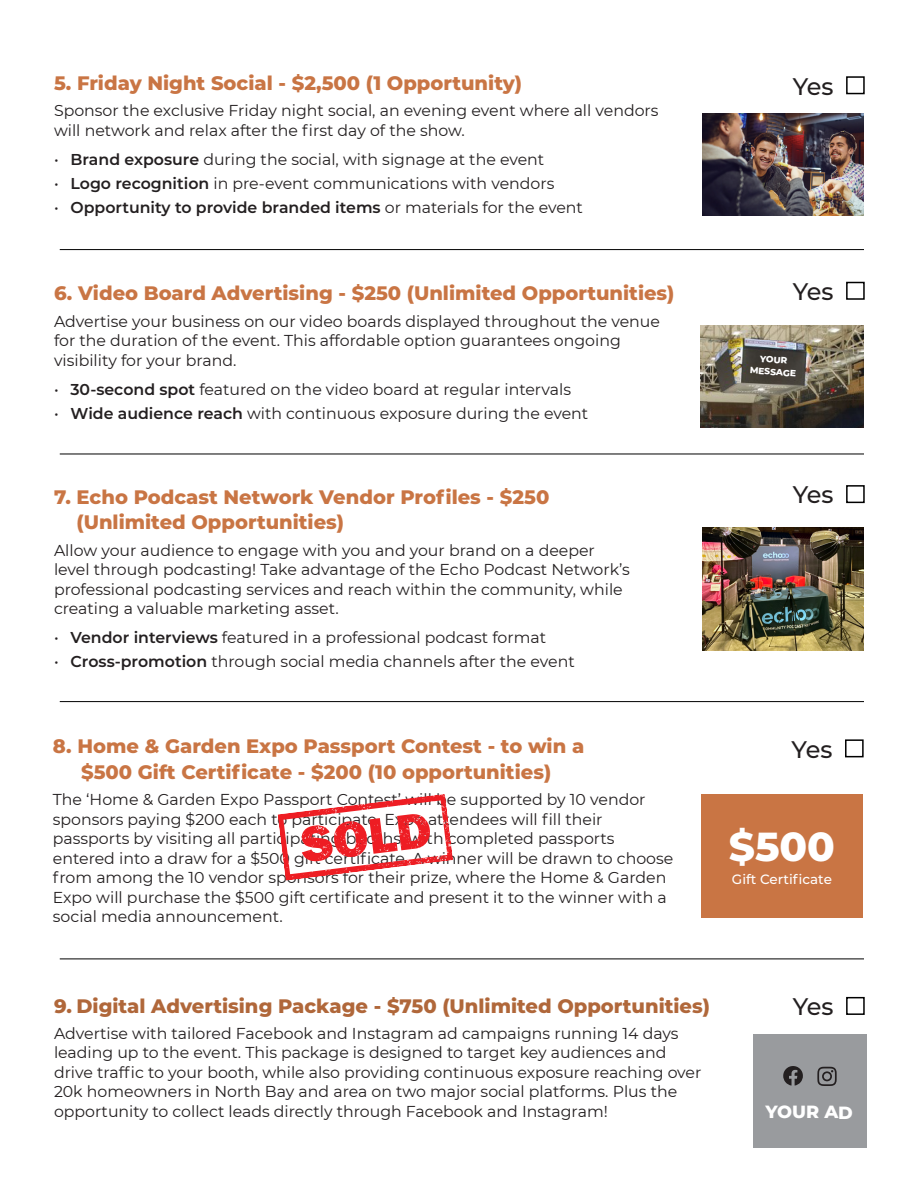
<style>
.page{position:relative;width:918px;height:1188px;background:#fff}
.page>*{position:absolute;margin:0;border:0;box-sizing:border-box;transform-origin:0 0}
.Sponsor_head{font:800 40.5px "Montserrat";color:#fff}
.Paragraph_Headings{font:500 24px "Montserrat";letter-spacing:-.03em;color:#231f20}
.Sponsor_head-2{font:800 19.5px/25.5px "Montserrat";color:#c97544}
.Sponsor_head-3{font:800 19.5px "Montserrat";color:#b0673a}
.Paragraph_Headings-2{font:800 17.7px "Montserrat";letter-spacing:-.005em;color:#fff}
.Sponsor_copy{font:15.75px/19.5px "Montserrat";color:#231f20}
.Sponsor_bullets{font:15.75px "Montserrat";color:#231f20}
.Sponsor_bullets-2{font:600 15.75px "Montserrat";color:#231f20}
.Sponsor_head-4{font:500 13.5px "Montserrat";color:#fff}
.Paragraph_Headings-3{font:800 9px/12px "Montserrat";color:#fff;text-align:center}
.s1{font-weight:600}
.s2{font-weight:400}
</style>
<div class="page">
<div style="left:846px;top:76px;width:19px;height:18px;border:2px solid #000"></div>
<div style="left:846px;top:282px;width:19px;height:18px;border:2px solid #000"></div>
<div style="left:846px;top:485px;width:19px;height:18px;border:2px solid #000"></div>
<div style="left:845px;top:739px;width:19px;height:18px;border:2px solid #000"></div>
<div style="left:846px;top:997px;width:19px;height:18px;border:2px solid #000"></div>
<hr style="left:60px;top:249px;width:804px;height:1px;background:#000">
<hr style="left:60px;top:454px;width:804px;height:1px;background:#000">
<hr style="left:60px;top:701px;width:804px;height:1px;background:#000">
<hr style="left:60px;top:959px;width:804px;height:1px;background:#000">
<img style="left:702px;top:114px;width:162px;height:102px">
<img style="left:700px;top:325px;width:164px;height:103px">
<img style="left:702px;top:527px;width:162px;height:123px">
<div style="left:701px;top:795px;width:162px;height:123px;background:#c97544"></div>
<div style="left:754px;top:1034px;width:113px;height:114px;background:#999b9e"></div>
<svg style="left:783px;top:1066px;width:20px;height:20px"></svg>
<svg style="left:817px;top:1067px;width:20px;height:19px"></svg>
<svg style="left:277px;top:794px;width:176px;height:87px"></svg>
<p class="Sponsor_head-2" style="left:54px;top:69px;width:470px">5. Friday Night Social - $2,500 (1 Opportunity)</p>
<p class="Sponsor_copy" style="left:54px;top:101px;width:606px">Sponsor the exclusive Friday night social, an evening event where all vendors will network and relax after the first day of the show.</p>
<p class="Sponsor_bullets" style="left:54px;top:149px;width:492px">• <span class="s1">Brand exposure</span> during the social, with signage at the event</p>
<p class="Sponsor_bullets" style="left:54px;top:173px;width:502px">• <span class="s1">Logo recognition</span> in pre-event communications with vendors</p>
<p class="Sponsor_bullets-2" style="left:54px;top:196px;width:531px"><span class="s2">•</span> Opportunity to provide branded items <span class="s2">or materials for the event</span></p>
<p class="Sponsor_head-2" style="left:54px;top:280px;width:622px">6. Video Board Advertising - $250 (Unlimited Opportunities)</p>
<p class="Sponsor_copy" style="left:54px;top:311px;width:608px">Advertise your business on our video boards displayed throughout the venue for the duration of the event. This affordable option guarantees ongoing visibility for your brand.</p>
<p class="Sponsor_bullets" style="left:54px;top:379px;width:519px">• <span class="s1">30-second spot</span> featured on the video board at regular intervals</p>
<p class="Sponsor_bullets" style="left:54px;top:402px;width:536px">• <span class="s1">Wide audience reach</span> with continuous exposure during the event</p>
<p class="Sponsor_head-2" style="left:77px;top:483px;width:474px;text-indent:-23px">7. Echo Podcast Network Vendor Profiles - $250 (Unlimited Opportunities)</p>
<p class="Sponsor_copy" style="left:54px;top:540px;width:577px">Allow your audience to engage with you and your brand on a deeper level through podcasting! Take advantage of the Echo Podcast Network’s professional podcasting services and reach within the community, while creating a valuable marketing asset.</p>
<p class="Sponsor_bullets" style="left:54px;top:627px;width:494px">• <span class="s1">Vendor interviews</span> featured in a professional podcast format</p>
<p class="Sponsor_bullets" style="left:54px;top:651px;width:522px">• <span class="s1">Cross-promotion</span> through social media channels after the event</p>
<p class="Sponsor_head-2" style="left:53px;top:733px;width:533px;text-align:center">8. Home &amp; Garden Expo Passport Contest - to win a $500 Gift Certificate - $200 (10 opportunities)</p>
<p class="Sponsor_copy" style="left:53px;top:789px;width:622px">The ‘Home &amp; Garden Expo Passport Contest’ will be supported by 10 vendor sponsors paying $200 each to participate. Expo attendees will fill their passports by visiting all participating booths, with completed passports entered into a draw for a $500 gift certificate. A winner will be drawn to choose from among the 10 vendor sponsors for their prize, where the Home &amp; Garden Expo will purchase the $500 gift certificate and present it to the winner with a social media announcement.</p>
<p class="Paragraph_Headings" style="left:793px;top:69px;width:42px">Yes</p>
<p class="Paragraph_Headings" style="left:793px;top:275px;width:42px">Yes</p>
<p class="Paragraph_Headings-3" style="left:751px;top:352px;width:48px;rotate:4deg">YOUR<br>MESSAGE</p>
<p class="Paragraph_Headings" style="left:793px;top:478px;width:42px">Yes</p>
<p class="Paragraph_Headings" style="left:792px;top:732px;width:42px">Yes</p>
<p class="Sponsor_head" style="left:729px;top:817px;width:108px">$500</p>
<p class="Sponsor_head-4" style="left:732px;top:869px;width:101px">Gift Certificate</p>
<p class="Sponsor_head-3" style="left:54px;top:991px;width:657px">9. Digital Advertising Package - $750 (Unlimited Opportunities)</p>
<p class="Sponsor_copy" style="left:54px;top:1023px;width:649px">Advertise with tailored Facebook and Instagram ad campaigns running 14 days leading up to the event. This package is designed to target key audiences and drive traffic to your booth, while also providing continuous exposure reaching over 20k homeowners in North Bay and area on two major social platforms. Plus the opportunity to collect leads directly through Facebook and Instagram!</p>
<p class="Paragraph_Headings" style="left:793px;top:990px;width:42px">Yes</p>
<p class="Paragraph_Headings-2" style="left:765px;top:1099px;width:89px">YOUR AD</p>
</div>
